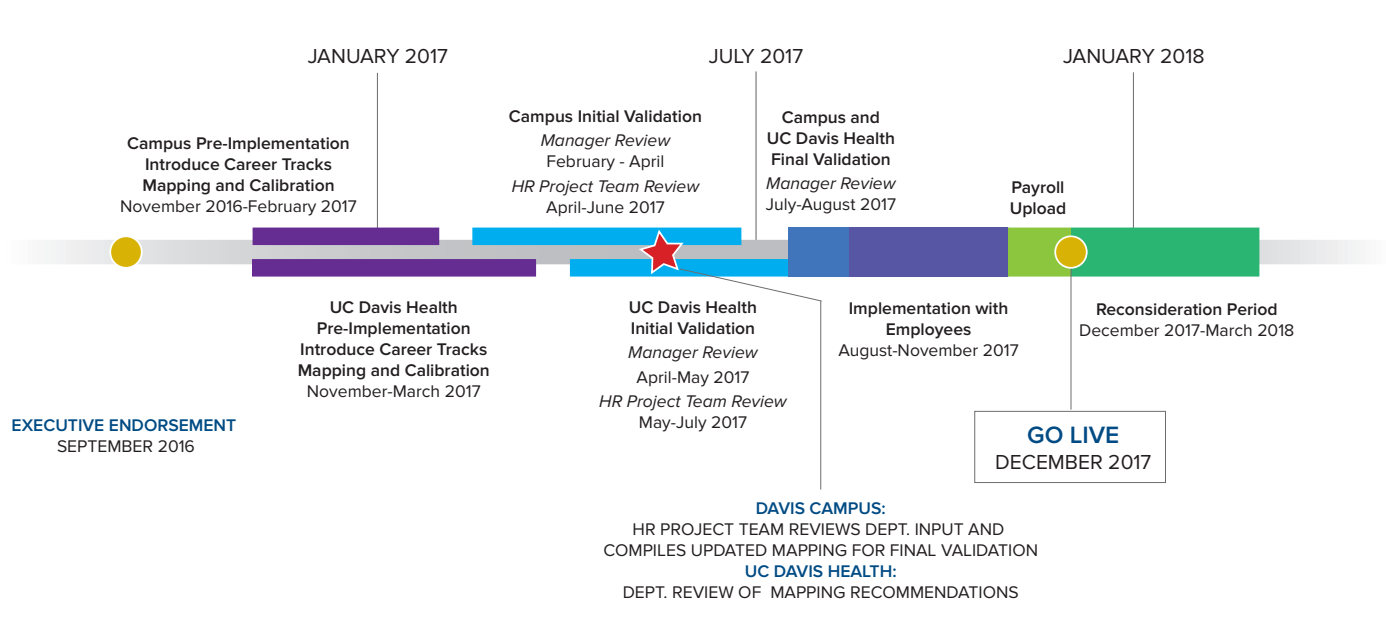
<style>
.page{position:relative;width:1386px;height:622px;background:#fff}
.page>*{position:absolute;margin:0;border:0;box-sizing:border-box;transform-origin:0 0}
.t1{font:600 24.5px "Proxima Nova";color:#004b84}
.t2{font:21px "Proxima Nova";color:#231f20}
.t3{font:600 17.5px/21px "Proxima Nova";color:#231f20;text-align:center}
.t4{font:17.5px/21px "Proxima Nova";color:#231f20;text-align:center}
.t5{font:italic 17.5px "Proxima Nova";color:#231f20}
.t6{font:600 17.5px "Proxima Nova";color:#004b84}
</style>
<div class="page">
<hr style="left:820px;top:301px;width:1px;height:188px;background:#6c6d70">
<div style="left:974px;top:411px;width:192px;height:72px;border:1px solid #6c6d70"></div>
<hr style="left:756px;top:71px;width:1px;height:174px;background:#6c6d70">
<svg style="left:44px;top:240px;width:1315px;height:24px"></svg>
<hr style="left:377px;top:73px;width:1px;height:163px;background:#6c6d70">
<hr style="left:1133px;top:72px;width:1px;height:164px;background:#6c6d70">
<div style="left:252px;top:259px;width:284px;height:17px;background:#652d91"></div>
<div style="left:253px;top:227px;width:186px;height:18px;background:#652d91"></div>
<div style="left:472px;top:227px;width:269px;height:18px;background:#00aeef"></div>
<svg style="left:821px;top:227px;width:187px;height:1px"></svg>
<div style="left:1071px;top:227px;width:188px;height:49px;background:#2bb572"></div>
<div style="left:1008px;top:227px;width:63px;height:49px;background:#8bc63e"></div>
<div style="left:570px;top:259px;width:218px;height:17px;background:#00aeef"></div>
<div style="left:110px;top:236px;width:32px;height:32px;background:#d8b306;border-radius:50%"></div>
<div style="left:109px;top:235px;width:34px;height:34px;border:2px solid #fff;border-radius:50%"></div>
<hr style="left:1071px;top:268px;width:1px;height:141px;background:#6c6d70">
<div style="left:1055px;top:236px;width:32px;height:32px;background:#d8b306;border-radius:50%"></div>
<div style="left:1054px;top:235px;width:34px;height:34px;border:2px solid #fff;border-radius:50%"></div>
<div style="left:788px;top:228px;width:65px;height:49px;background:#4175bb"></div>
<div style="left:850px;top:228px;width:158px;height:49px;background:#5656a5"></div>
<svg style="left:637px;top:229px;width:185px;height:73px"></svg>
<p class="t2" style="left:308px;top:44px;width:142px">JANUARY 2017</p>
<p class="t3" style="left:127px;top:134px;width:224px">Campus Pre-Implementation<br>Introduce Career Tracks<br>Mapping and Calibration</p>
<p class="t4" style="left:120px;top:197px;width:238px">November 2016-February 2017</p>
<p class="t2" style="left:709px;top:44px;width:96px">JULY 2017</p>
<p class="t2" style="left:1063px;top:44px;width:143px">JANUARY 2018</p>
<p class="t3" style="left:509px;top:106px;width:195px">Campus Initial Validation</p>
<p class="t5" style="left:541px;top:131px;width:131px">Manager Review</p>
<p class="t4" style="left:546px;top:152px;width:120px">February - April</p>
<p class="t5" style="left:512px;top:176px;width:189px">HR Project Team Review</p>
<p class="t4" style="left:546px;top:197px;width:120px">April-June 2017</p>
<p class="t3" style="left:767px;top:107px;width:130px">Campus and<br>UC Davis Health<br>Final Validation</p>
<p class="t5" style="left:766px;top:173px;width:131px">Manager Review</p>
<p class="t4" style="left:766px;top:194px;width:132px">July-August 2017</p>
<p class="t3" style="left:1010px;top:177px;width:58px;text-align:left">Payroll<br>Upload</p>
<p class="t6" style="left:12px;top:415px;width:226px">EXECUTIVE ENDORSEMENT</p>
<p class="t4" style="left:57px;top:436px;width:139px">SEPTEMBER 2016</p>
<p class="t3" style="left:298px;top:297px;width:194px">UC Davis Health<br>Pre-Implementation<br>Introduce Career Tracks<br>Mapping and Calibration</p>
<p class="t4" style="left:307px;top:381px;width:175px">November-March 2017</p>
<p class="t3" style="left:629px;top:297px;width:130px;text-align:left">UC Davis Health<br>Initial Validation</p>
<p class="t5" style="left:628px;top:343px;width:131px">Manager Review</p>
<p class="t4" style="left:637px;top:367px;width:114px">April-May 2017</p>
<p class="t5" style="left:599px;top:392px;width:189px">HR Project Team Review</p>
<p class="t4" style="left:639px;top:412px;width:110px">May-July 2017</p>
<p class="t3" style="left:849px;top:298px;width:161px">Implementation with<br>Employees</p>
<p class="t4" style="left:838px;top:340px;width:182px">August-November 2017</p>
<p class="t3" style="left:1096px;top:299px;width:183px">Reconsideration Period</p>
<p class="t4" style="left:1079px;top:320px;width:217px">December 2017-March 2018</p>
<h1 class="t1" style="left:1027px;top:421px;width:94px">GO LIVE</h1>
<p class="t2" style="left:995px;top:449px;width:158px">DECEMBER 2017</p>
<p class="t6" style="left:756px;top:498px;width:132px">DAVIS CAMPUS:</p>
<p class="t4" style="left:603px;top:519px;width:436px">HR PROJECT TEAM REVIEWS DEPT. INPUT AND<br>COMPILES UPDATED MAPPING FOR FINAL VALIDATION</p>
<p class="t6" style="left:745px;top:561px;width:153px">UC DAVIS HEALTH:</p>
<p class="t4" style="left:623px;top:582px;width:398px">DEPT. REVIEW OF MAPPING RECOMMENDATIONS</p>
</div>
